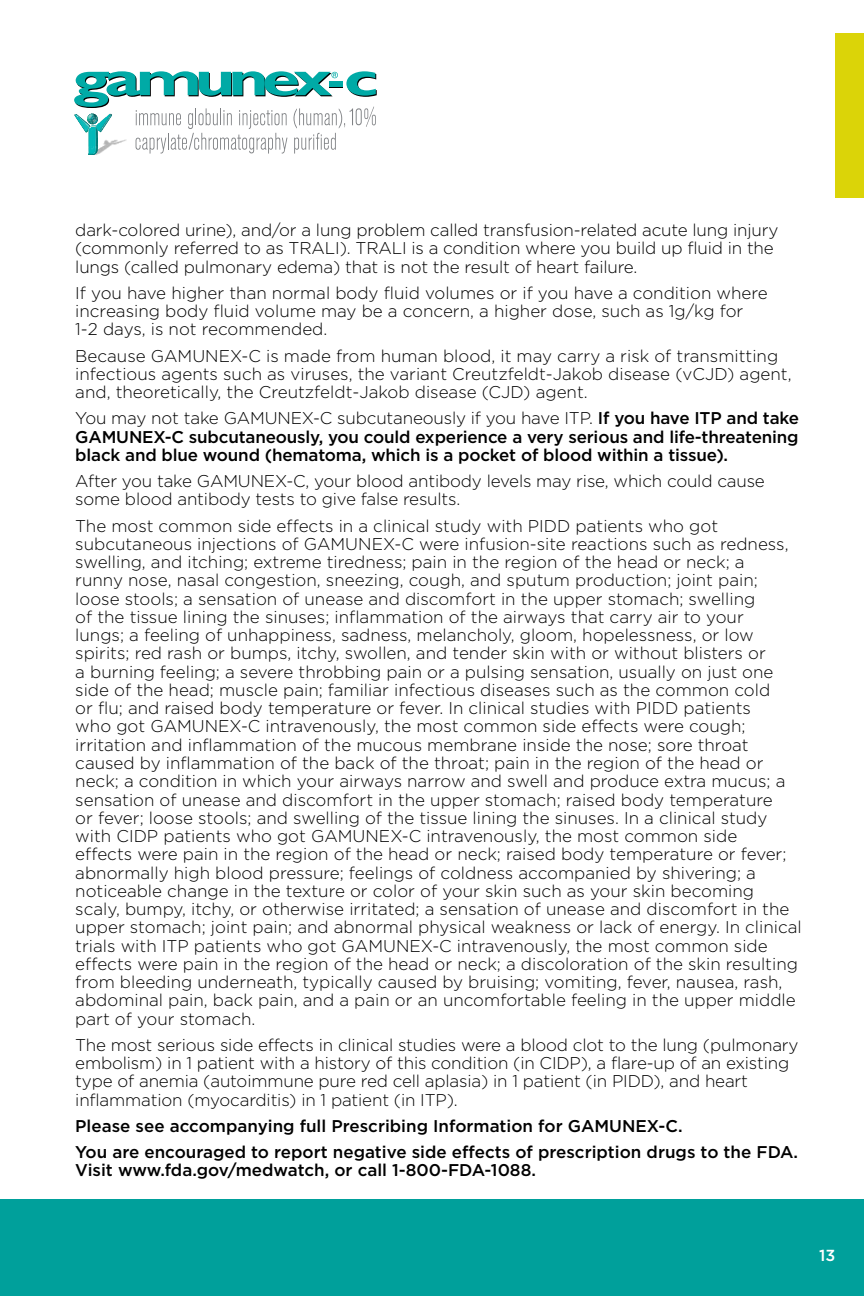
<style>
.page{position:relative;width:864px;height:1296px;background:#fff}
.page>*{position:absolute;margin:0;border:0;box-sizing:border-box;transform-origin:0 0}
.t1{font:300 17px/18.2px "Gotham";color:#000}
.t2{font:500 17px/18.2px "Gotham";color:#000;text-align:justify}
.t3{font:500 16px "Gotham";color:#fff}
.s1{font-weight:300}
</style>
<div class="page">
<div style="left:836px;top:33px;width:28px;height:165px;background:#dbd408"></div>
<svg style="left:74px;top:71px;width:303px;height:84px"></svg>
<div style="left:0;top:1200px;width:864px;height:96px;background:#00a09b"></div>
<p class="t1" style="left:75px;top:221px;width:705px">dark-colored urine), and/or a lung problem called transfusion-related acute lung injury (commonly referred to as TRALI). TRALI is a condition where you build up fluid in the lungs (called pulmonary edema) that is not the result of heart failure.</p>
<p class="t1" style="left:75px;top:283px;width:694px">If you have higher than normal body fluid volumes or if you have a condition where increasing body fluid volume may be a concern, a higher dose, such as 1g/kg for<br>1-2 days, is not recommended.</p>
<p class="t1" style="left:75px;top:346px;width:718px">Because GAMUNEX-C is made from human blood, it may carry a risk of transmitting infectious agents such as viruses, the variant Creutzfeldt-Jakob disease (vCJD) agent, and, theoretically, the Creutzfeldt-Jakob disease (CJD) agent.</p>
<p class="t2" style="left:75px;top:409px;width:725px"><span class="s1">You may not take GAMUNEX-C subcutaneously if you have ITP.</span> If you have ITP and take GAMUNEX-C subcutaneously, you could experience a very serious and life-threatening black and blue wound (hematoma, which is a pocket of blood within a tissue).</p>
<p class="t1" style="left:75px;top:472px;width:691px">After you take GAMUNEX-C, your blood antibody levels may rise, which could cause some blood antibody tests to give false results.</p>
<p class="t1" style="left:75px;top:516px;width:728px">The most common side effects in a clinical study with PIDD patients who got subcutaneous injections of GAMUNEX-C were infusion-site reactions such as redness, swelling, and itching; extreme tiredness; pain in the region of the head or neck; a<br>runny nose, nasal congestion, sneezing, cough, and sputum production; joint pain; loose stools; a sensation of unease and discomfort in the upper stomach; swelling<br>of the tissue lining the sinuses; inflammation of the airways that carry air to your<br>lungs; a feeling of unhappiness, sadness, melancholy, gloom, hopelessness, or low spirits; red rash or bumps, itchy, swollen, and tender skin with or without blisters or<br>a burning feeling; a severe throbbing pain or a pulsing sensation, usually on just one side of the head; muscle pain; familiar infectious diseases such as the common cold<br>or flu; and raised body temperature or fever. In clinical studies with PIDD patients<br>who got GAMUNEX-C intravenously, the most common side effects were cough; irritation and inflammation of the mucous membrane inside the nose; sore throat caused by inflammation of the back of the throat; pain in the region of the head or neck; a condition in which your airways narrow and swell and produce extra mucus; a sensation of unease and discomfort in the upper stomach; raised body temperature<br>or fever; loose stools; and swelling of the tissue lining the sinuses. In a clinical study with CIDP patients who got GAMUNEX-C intravenously, the most common side<br>effects were pain in the region of the head or neck; raised body temperature or fever; abnormally high blood pressure; feelings of coldness accompanied by shivering; a noticeable change in the texture or color of your skin such as your skin becoming scaly, bumpy, itchy, or otherwise irritated; a sensation of unease and discomfort in the upper stomach; joint pain; and abnormal physical weakness or lack of energy. In clinical trials with ITP patients who got GAMUNEX-C intravenously, the most common side effects were pain in the region of the head or neck; a discoloration of the skin resulting from bleeding underneath, typically caused by bruising; vomiting, fever, nausea, rash, abdominal pain, back pain, and a pain or an uncomfortable feeling in the upper middle part of your stomach.</p>
<p class="t1" style="left:75px;top:1035px;width:725px">The most serious side effects in clinical studies were a blood clot to the lung (pulmonary embolism) in 1 patient with a history of this condition (in CIDP), a flare-up of an existing type of anemia (autoimmune pure red cell aplasia) in 1 patient (in PIDD), and heart inflammation (myocarditis) in 1 patient (in ITP).</p>
<p class="t2" style="left:75px;top:1113px;width:724px;line-height:26.2px">Please see accompanying full Prescribing Information for GAMUNEX-C.<br>You are encouraged to report negative side effects of prescription drugs to the FDA.</p>
<p class="t2" style="left:75px;top:1161px;width:462px">Visit www.fda.gov/medwatch, or call 1-800-FDA-1088.</p>
<p class="t3" style="left:819px;top:1245px;width:18px">13</p>
</div>
